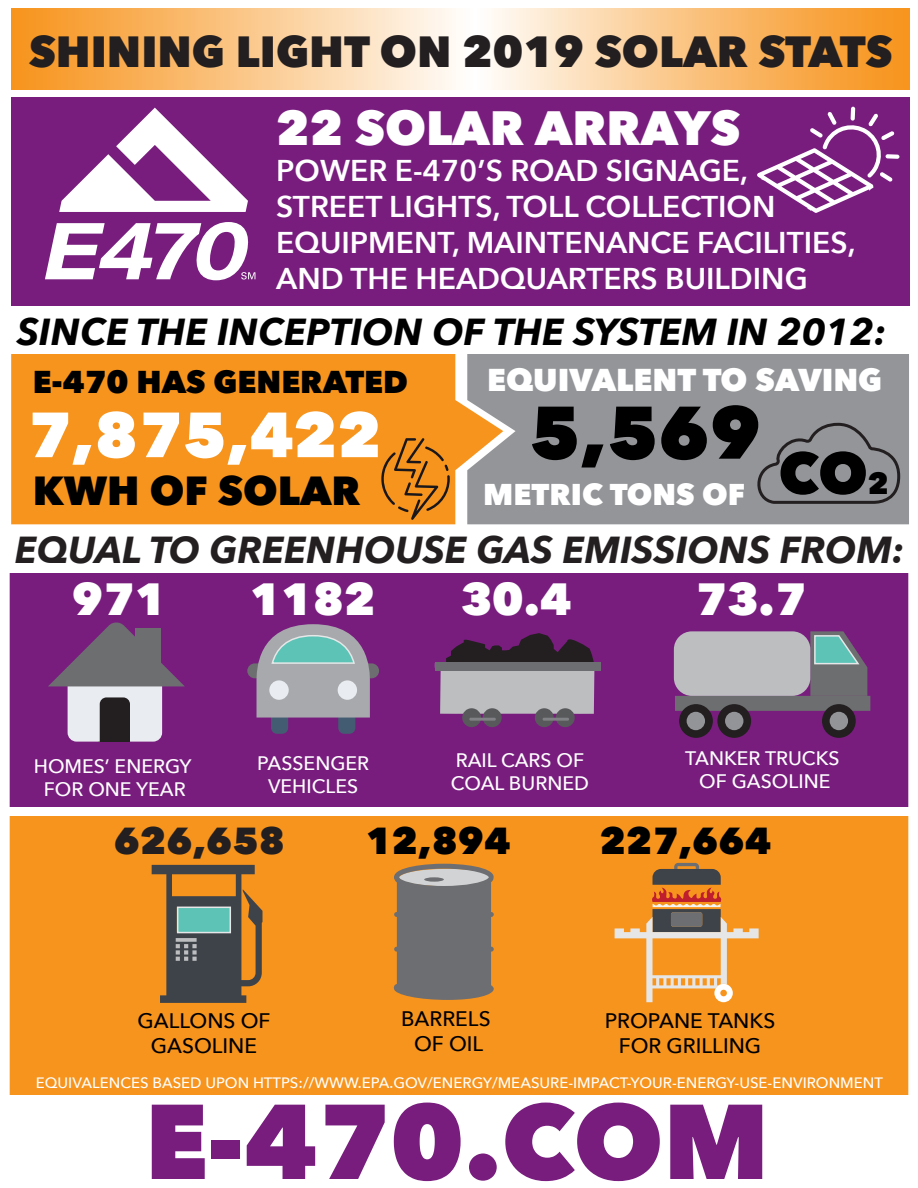
<style>
.page{position:relative;width:918px;height:1188px;background:#fff}
.page>*{position:absolute;margin:0;border:0;box-sizing:border-box;transform-origin:0 0}
.t1{font:800 105px "Avenir Next";color:#781d7e}
.t2{font:800 73.5px "Avenir Next";color:#000}
.t3{font:800 63px "Avenir Next";color:#fff}
.t4{font:800 58.05px "Avenir Next";color:#000}
.t5{font:800 48px "Avenir Next";color:#fff}
.t6{font:800 45px "Avenir Next";color:#fff}
.t7{font:800 43.5px "Avenir Next";color:#231f20}
.t8{font:800 40.5px "Avenir Next";color:#000}
.t9{font:italic 700 37.5px "Avenir Next";color:#000}
.t10{font:italic 700 37.5px "Avenir Next";color:#231f20}
.t11{font:800 37.5px "Avenir Next";color:#000}
.t12{font:800 37.5px "Avenir Next";color:#231f20}
.t13{font:800 31.5px "Avenir Next";color:#fff}
.t14{font:800 31.5px "Avenir Next";color:#000}
.t15{font:600 30px/36px "Avenir Next";color:#fff}
.t16{font:800 30px "Avenir Next";color:#fff}
.t17{font:500 21px/25.2px "Avenir Next";color:#000;text-align:center}
.t18{font:500 19.5px/23.4px "Avenir Next";color:#fff;text-align:center}
.t19{font:500 15px "Avenir Next";color:#fff}
.s1{font-size:30.15px}
</style>
<div class="page">
<div style="left:11px;top:97px;width:899px;height:208px;background:#781d7e"></div>
<div style="left:10px;top:573px;width:898px;height:234px;background:#781d7e"></div>
<div style="left:10px;top:816px;width:898px;height:279px;background:#f7941d"></div>
<svg style="left:45px;top:108px;width:210px;height:172px"></svg>
<div style="left:503px;top:354px;width:406px;height:170px;background:#939598"></div>
<svg style="left:11px;top:354px;width:492px;height:170px;background:#f19629"></svg>
<svg style="left:381px;top:438px;width:69px;height:82px;background:#d17e1c"></svg>
<svg style="left:675px;top:631px;width:195px;height:80px;background:#70717e"></svg>
<div style="left:674px;top:631px;width:136px;height:65px;background:#bcbec0;border-radius:18px"></div>
<div style="left:822px;top:704px;width:34px;height:34px;background:#231f20;border-radius:50%"></div>
<div style="left:717px;top:704px;width:34px;height:34px;background:#231f20;border-radius:50%"></div>
<div style="left:679px;top:704px;width:34px;height:34px;background:#231f20;border-radius:50%"></div>
<div style="left:687px;top:712px;width:18px;height:18px;background:#929497;border-radius:50%"></div>
<div style="left:725px;top:712px;width:18px;height:18px;background:#929497;border-radius:50%"></div>
<div style="left:830px;top:712px;width:18px;height:18px;background:#929497;border-radius:50%"></div>
<svg style="left:393px;top:864px;width:101px;height:136px;background:#817971"></svg>
<svg style="left:615px;top:863px;width:144px;height:139px;background:#dc9341"></svg>
<svg style="left:152px;top:865px;width:111px;height:138px;background:#86643b"></svg>
<div style="left:177px;top:907px;width:54px;height:26px;background:#5dc3b6;border:2px solid #e6e7e8"></div>
<svg style="left:757px;top:107px;width:143px;height:106px"></svg>
<svg style="left:750px;top:421px;width:152px;height:84px;background:#898a8d"></svg>
<svg style="left:11px;top:9px;width:899px;height:81px;background:#fac687"></svg>
<svg style="left:48px;top:621px;width:137px;height:121px;background:#88668c"></svg>
<svg style="left:247px;top:624px;width:132px;height:110px;background:#9082a0"></svg>
<svg style="left:435px;top:633px;width:166px;height:81px;background:#88748b"></svg>
<div style="left:462px;top:708px;width:19px;height:19px;background:#58595b;border-radius:50%"></div>
<div style="left:535px;top:708px;width:19px;height:19px;background:#58595b;border-radius:50%"></div>
<div style="left:483px;top:708px;width:19px;height:19px;background:#58595b;border-radius:50%"></div>
<div style="left:556px;top:708px;width:19px;height:19px;background:#58595b;border-radius:50%"></div>
<hr style="left:469px;top:718px;width:27px;height:3px;background:#808184">
<hr style="left:543px;top:718px;width:26px;height:3px;background:#808184">
<div style="left:435px;top:663px;width:166px;height:8px;background:#6d6e71"></div>
<h3 class="t7" style="left:29px;top:25px;width:865px">SHINING LIGHT ON 2019 SOLAR STATS</h3>
<h3 class="t5" style="left:276px;top:99px;width:466px">22 SOLAR ARRAYS</h3>
<p class="t15" style="left:276px;top:152px;width:581px">POWER E-470’S ROAD SIGNAGE,<br>STREET LIGHTS, TOLL COLLECTION<br>EQUIPMENT, MAINTENANCE FACILITIES,<br>AND THE HEADQUARTERS BUILDING</p>
<p class="t9" style="left:17px;top:299px;width:871px">SINCE THE INCEPTION OF THE SYSTEM IN 2012:</p>
<p class="t14" style="left:33px;top:362px;width:377px">E-470 HAS GENERATED</p>
<p class="t13" style="left:487px;top:360px;width:397px">EQUIVALENT TO SAVING</p>
<h3 class="t3" style="left:28px;top:396px;width:356px">7,875,422</h3>
<h3 class="t8" style="left:33px;top:465px;width:329px">KWH OF SOLAR</h3>
<h2 class="t2" style="left:529px;top:387px;width:234px">5,569</h2>
<p class="t16" style="left:483px;top:475px;width:264px">METRIC TONS OF</p>
<p class="t10" style="left:15px;top:517px;width:891px">EQUAL TO GREENHOUSE GAS EMISSIONS FROM:</p>
<h3 class="t4" style="left:779px;top:437px;width:112px">CO<span class="s1">2</span></h3>
<h3 class="t6" style="left:72px;top:571px;width:96px">971</h3>
<h3 class="t6" style="left:250px;top:571px;width:127px">1182</h3>
<h3 class="t6" style="left:461px;top:571px;width:112px">30.4</h3>
<h3 class="t6" style="left:696px;top:571px;width:112px">73.7</h3>
<p class="t18" style="left:257px;top:750px;width:114px">PASSENGER<br>VEHICLES</p>
<p class="t18" style="left:451px;top:747px;width:140px;text-align:left">RAIL CARS OF<br>COAL BURNED</p>
<p class="t18" style="left:685px;top:746px;width:156px">TANKER TRUCKS<br>OF GASOLINE</p>
<p class="t12" style="left:114px;top:818px;width:172px">626,658</p>
<p class="t11" style="left:366px;top:817px;width:146px">12,894</p>
<p class="t11" style="left:600px;top:817px;width:172px">227,664</p>
<p class="t18" style="left:34px;top:753px;width:159px">HOMES’ ENERGY<br>FOR ONE YEAR</p>
<p class="t17" style="left:137px;top:1007px;width:135px">GALLONS OF<br>GASOLINE</p>
<p class="t17" style="left:401px;top:1005px;width:91px">BARRELS<br>OF OIL</p>
<p class="t17" style="left:605px;top:1007px;width:172px">PROPANE TANKS<br>FOR GRILLING</p>
<p class="t19" style="left:36px;top:1070px;width:849px">EQUIVALENCES BASED UPON HTTPS://WWW.EPA.GOV/ENERGY/MEASURE-IMPACT-YOUR-ENERGY-USE-ENVIRONMENT</p>
<h1 class="t1" style="left:145px;top:1077px;width:626px">E-470.COM</h1>
</div>
